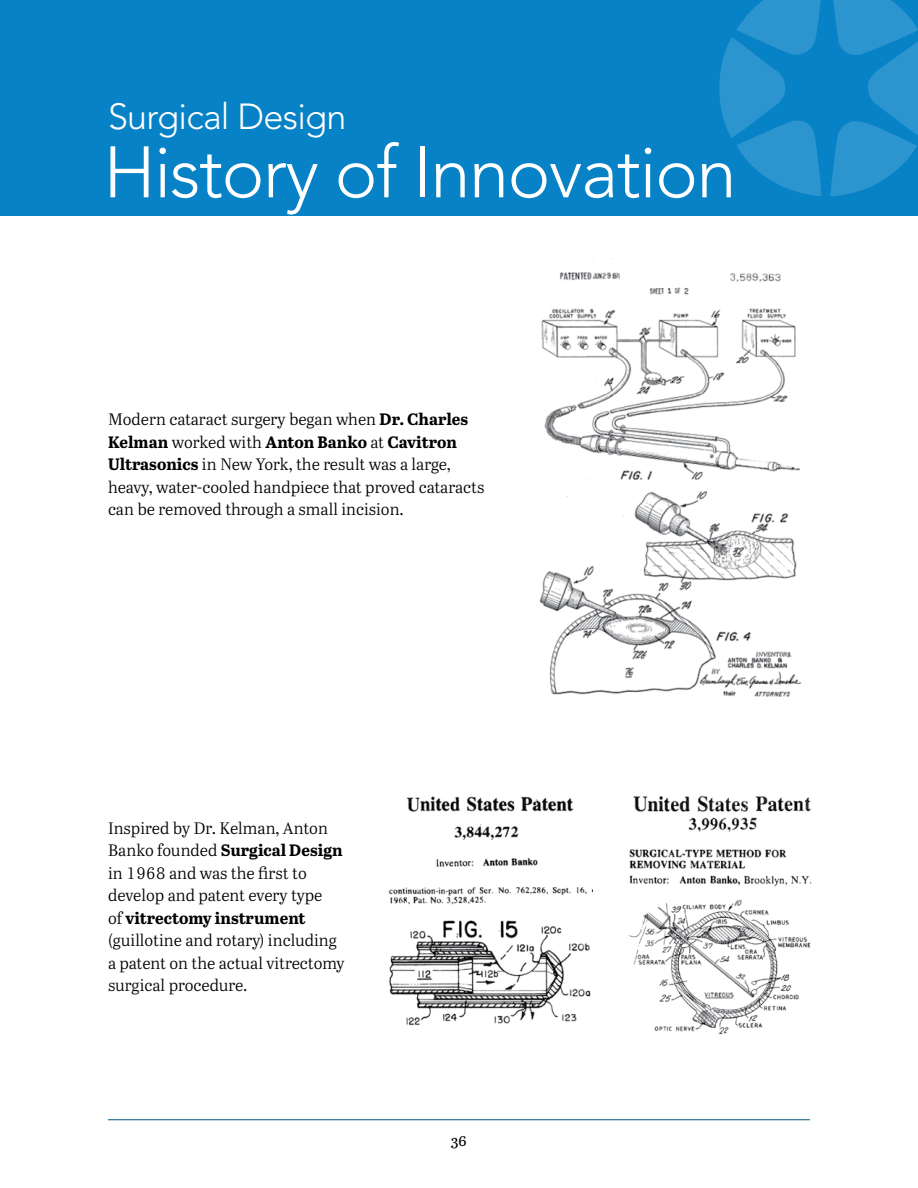
<style>
.page{position:relative;width:918px;height:1188px;background:#fff}
.page>*{position:absolute;margin:0;border:0;box-sizing:border-box;transform-origin:0 0}
.t1{font:300 72px "Avenir LT Pro";letter-spacing:-.02em;color:#fff}
.t2{font:300 36px "Avenir LT Pro";letter-spacing:-.02em;color:#fff}
.t3{font:16.5px/22.5px "Abril Text Lt";color:#000}
.t4{font:700 16.5px "Abril Text";color:#000}
.t5{font:15px "Abril Text";color:#000}
.s1{font-family:"Abril Text";font-weight:700}
.s2{font-family:"Abril Text Lt";font-weight:400}
</style>
<div class="page">
<div style="left:0;top:0;width:918px;height:216px;background:#0882c6"></div>
<hr style="left:108px;top:1119px;width:702px;height:1px;background:#00597c">
<svg style="left:830px;top:0;width:88px;height:196px"></svg>
<svg style="left:719px;top:0;width:103px;height:196px"></svg>
<img style="left:539px;top:258px;width:262px;height:439px">
<img style="left:388px;top:796px;width:205px;height:230px">
<img style="left:628px;top:795px;width:184px;height:240px">
<h2 class="t2" style="left:108px;top:96px;width:240px">Surgical Design</h2>
<h1 class="t1" style="left:104px;top:130px;width:635px">History of Innovation</h1>
<p class="t3" style="left:108px;top:408px;width:362px">Modern cataract surgery began when <span class="s1">Dr. Charles</span></p>
<p class="t4" style="left:108px;top:430px;width:350px">Kelman <span class="s2">worked with</span> Anton Banko <span class="s2">at</span> Cavitron</p>
<p class="t3" style="left:108px;top:453px;width:378px"><span class="s1">Ultrasonics</span> in New York, the result was a large, heavy, water-cooled handpiece that proved cataracts can be removed through a small incision.</p>
<p class="t3" style="left:108px;top:816px;width:221px">Inspired by Dr. Kelman, Anton</p>
<p class="t4" style="left:108px;top:838px;width:236px"><span class="s2">Banko founded</span> Surgical Design</p>
<p class="t3" style="left:108px;top:861px;width:216px">in 1968 and was the first to develop and patent every type</p>
<p class="t4" style="left:108px;top:906px;width:199px"><span class="s2">of</span> vitrectomy instrument</p>
<p class="t3" style="left:108px;top:929px;width:238px">(guillotine and rotary) including a patent on the actual vitrectomy surgical procedure.</p>
<p class="t5" style="left:451px;top:1130px;width:17px">36</p>
</div>
